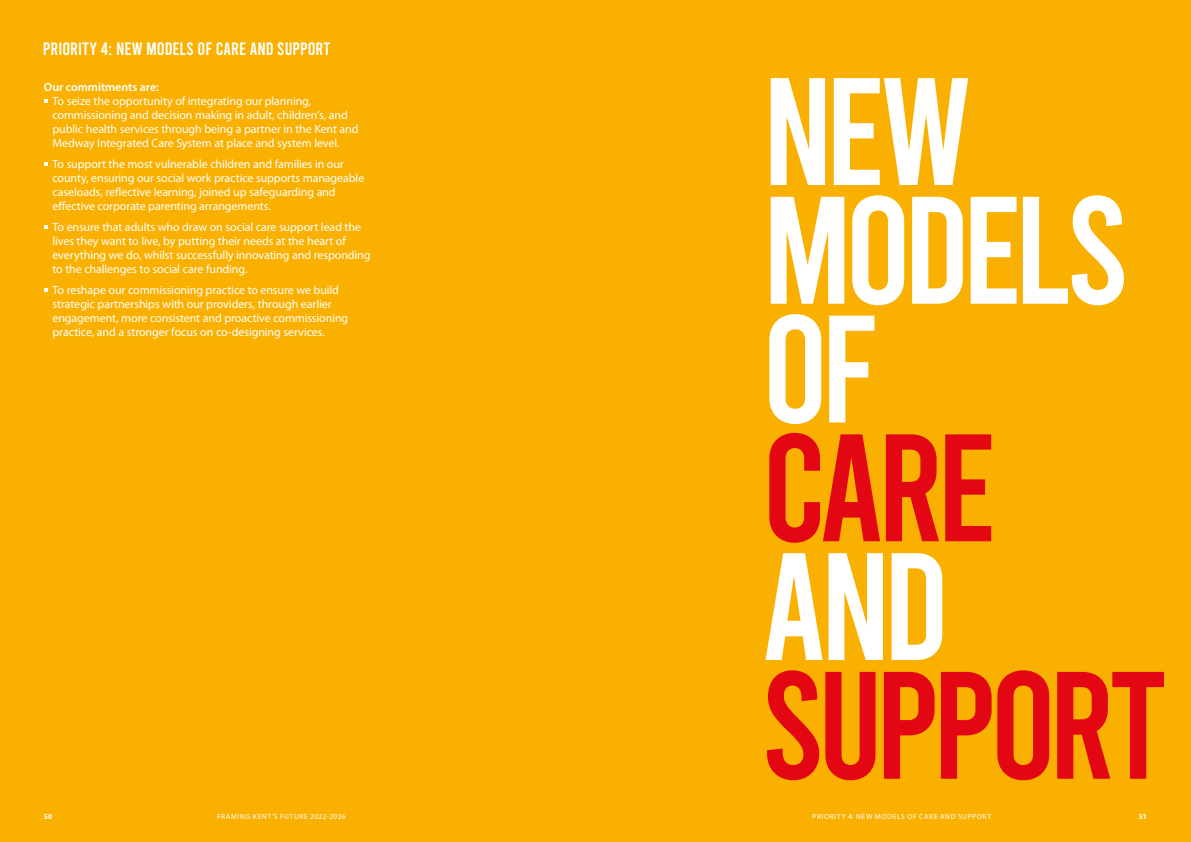
<style>
.page{position:relative;width:1191px;height:842px;background:#f9b000}
.page>*{position:absolute;margin:0;border:0;box-sizing:border-box;transform-origin:0 0}
.t1{font:152.7px/118.7px "Bebas";letter-spacing:-.055em;color:#fff}
.t2{font:152.7px "Bebas";letter-spacing:-.045em;color:#e30613}
.t3{font:18px "Bebas";letter-spacing:.005em;color:#fff}
.t4{font:12px/14px "Myriad Pro";letter-spacing:-.01em;color:#fff}
.t5{font:600 12px "Myriad Pro";letter-spacing:-.005em;color:#fff}
.t6{font:7.5px "Myriad Pro";letter-spacing:.085em;color:#fff}
.t7{font:700 7.5px "Myriad Pro";color:#fff}
</style>
<div class="page">
<p class="t3" style="left:43px;top:39px;width:8px">PRIORIT</p>
<p class="t3" style="left:90px;top:39px;width:135px">Y 4: NEW MODELS OF CARE</p>
<p class="t3" style="left:250px;top:39px;width:67px">AND SUPPORT</p>
<p class="t5" style="left:44px;top:79px;width:116px">Our commitments are:</p>
<p class="t4" style="left:52px;top:94px;width:308px">To seize the opportunity of integrating our planning, commissioning and decision making in adult, children’s, and public health services through being a partner in the Kent and Medway Integrated Care System at place and system level.</p>
<p class="t4" style="left:52px;top:157px;width:313px">To support the most vulnerable children and families in our county, ensuring our social work practice supports manageable caseloads, reflective learning, joined up safeguarding and effective corporate parenting arrangements.</p>
<p class="t4" style="left:52px;top:220px;width:320px">To ensure that adults who draw on social care support lead the lives they want to live, by putting their needs at the heart of everything we do, whilst successfully innovating and responding to the challenges to social care funding.</p>
<p class="t4" style="left:52px;top:283px;width:297px">To reshape our commissioning practice to ensure we build strategic partnerships with our providers, through earlier engagement, more consistent and proactive commissioning practice, and a stronger focus on co-designing services.</p>
<h1 class="t1" style="left:762px;top:72px;width:304px">NEW<br>MODELS<br>OF</h1>
<h1 class="t2" style="left:762px;top:411px;width:235px">CARE</h1>
<h1 class="t1" style="left:762px;top:547px;width:173px">AND</h1>
<h1 class="t2" style="left:762px;top:649px;width:407px">SUPPORT</h1>
<p class="t7" style="left:44px;top:812px;width:10px">50</p>
<p class="t6" style="left:217px;top:812px;width:130px">FRAMING KENT’S FUTURE 2022-2026</p>
<p class="t6" style="left:812px;top:812px;width:180px">PRIORITY 4: NEW MODELS OF CARE AND SUPPORT</p>
<p class="t7" style="left:1138px;top:812px;width:10px">51</p>
</div>
